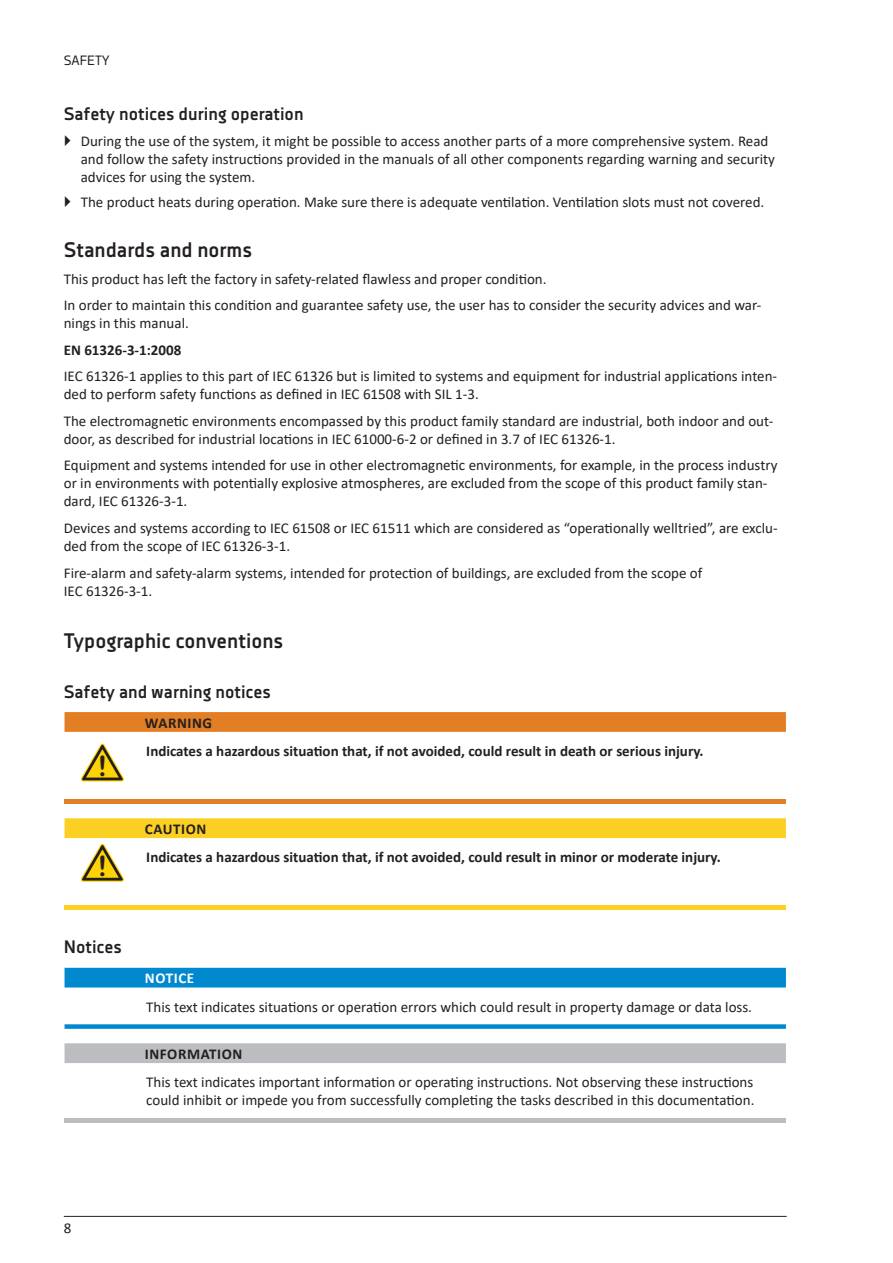
<style>
.page{position:relative;width:893px;height:1263px;background:#fff}
.page>*{position:absolute;margin:0;border:0;box-sizing:border-box;transform-origin:0 0}
.t1{font:28.2px "Arial Rounded MT Bold";color:#231f20}
.Title_2{font:700 21px "Decima Nova Pro";color:#231f20}
.Title_3{font:700 18px "Decima Nova Pro";color:#231f20}
.Body_Text{font:15px/18px "Calibri";color:#231f20}
.SN_Body{font:15px/18px "Calibri";color:#231f20}
.SN_Title{font:700 15px "Calibri";color:#231f20}
.SN_Title_black{font:700 15px "Calibri";letter-spacing:.04em;color:#231f20}
.Body_Text-2{font:700 15px "Calibri";color:#231f20}
.SN_Title_white{font:700 15px "Calibri";letter-spacing:.04em;color:#fff}
.t2{font:13.5px "Decima Nova Pro";color:#231f20}
</style>
<div class="page">
<hr style="left:64px;top:1216px;width:723px;height:1px;background:#231f20">
<svg style="left:65px;top:712px;width:721px;height:20px;background:#e27f26"></svg>
<div style="left:65px;top:799px;width:721px;height:5px;background:#e27e24"></div>
<svg style="left:81px;top:744px;width:43px;height:37px"></svg>
<div style="left:65px;top:818px;width:721px;height:20px;background:#fcd022"></div>
<div style="left:65px;top:905px;width:721px;height:5px;background:#fcd022"></div>
<svg style="left:81px;top:844px;width:43px;height:38px"></svg>
<svg style="left:65px;top:968px;width:721px;height:61px"></svg>
<div style="left:65px;top:1043px;width:721px;height:20px;background:#bcbdc0"></div>
<hr style="left:65px;top:1118px;width:721px;height:4px;background:#bcbdc0">
<p class="t2" style="left:64px;top:53px;width:47px">Safety</p>
<p class="Title_3" style="left:64px;top:103px;width:241px">Safety notices during operation</p>
<p class="Body_Text" style="left:81px;top:132px;width:696px">During the use of the system, it might be possible to access another parts of a more comprehensive system. Read and follow the safety instructions provided in the manuals of all other components regarding warning and security advices for using the system.</p>
<p class="Body_Text" style="left:81px;top:192px;width:685px">The product heats during operation. Make sure there is adequate ventilation. Ventilation slots must not covered.</p>
<p class="Title_2" style="left:64px;top:238px;width:190px">Standards and norms</p>
<p class="Body_Text" style="left:64px;top:270px;width:484px">This product has left the factory in safety-related flawless and proper condition.</p>
<p class="Body_Text" style="left:64px;top:296px;width:699px">In order to maintain this condition and guarantee safety use, the user has to consider the security advices and war&shy;nings in this manual.</p>
<p class="Body_Text-2" style="left:64px;top:339px;width:119px">EN 61326-3-1:2008</p>
<p class="Body_Text" style="left:64px;top:367px;width:715px">IEC 61326-1 applies to this part of IEC 61326 but is limited to systems and equipment for industrial applications inten&shy;ded to perform safety functions as defined in IEC 61508 with SIL 1-3.</p>
<p class="Body_Text" style="left:64px;top:412px;width:711px">The electromagnetic environments encompassed by this product family standard are industrial, both indoor and out&shy;door, as described for industrial locations in IEC 61000-6-2 or defined in 3.7 of IEC 61326-1.</p>
<p class="Body_Text" style="left:64px;top:456px;width:715px">Equipment and systems intended for use in other electromagnetic environments, for example, in the process industry or in environments with potentially explosive atmospheres, are excluded from the scope of this product family stan&shy;dard, IEC 61326-3-1.</p>
<p class="Body_Text" style="left:64px;top:519px;width:715px">Devices and systems according to IEC 61508 or IEC 61511 which are considered as “operationally welltried”, are exclu&shy;ded from the scope of IEC 61326-3-1.</p>
<p class="Body_Text" style="left:64px;top:563px;width:640px">Fire-alarm and safety-alarm systems, intended for protection of buildings, are excluded from the scope of<br>IEC 61326-3-1.</p>
<p class="Title_2" style="left:64px;top:629px;width:221px">Typographic conventions</p>
<p class="Title_3" style="left:64px;top:681px;width:209px">Safety and warning notices</p>
<p class="SN_Title_black" style="left:145px;top:712px;width:69px">WARNING</p>
<p class="t1" style="left:98px;top:749px;width:11px">!</p>
<p class="SN_Title" style="left:146px;top:740px;width:559px">Indicates a hazardous situation that, if not avoided, could result in death or serious injury.</p>
<p class="SN_Title_black" style="left:145px;top:818px;width:63px">CAUTION</p>
<p class="t1" style="left:98px;top:849px;width:11px">!</p>
<p class="SN_Title" style="left:146px;top:846px;width:576px">Indicates a hazardous situation that, if not avoided, could result in minor or moderate injury.</p>
<p class="Title_3" style="left:64px;top:937px;width:60px">Notices</p>
<p class="SN_Title_white" style="left:145px;top:968px;width:51px">NOTICE</p>
<p class="SN_Body" style="left:146px;top:997px;width:607px">This text indicates situations or operation errors which could result in property damage or data loss.</p>
<p class="SN_Title_black" style="left:145px;top:1043px;width:99px">INFORMATION</p>
<p class="SN_Body" style="left:146px;top:1073px;width:610px">This text indicates important information or operating instructions. Not observing these instructions could inhibit or impede you from successfully completing the tasks described in this documentation.</p>
<p class="Body_Text" style="left:64px;top:1218px;width:9px">8</p>
</div>
